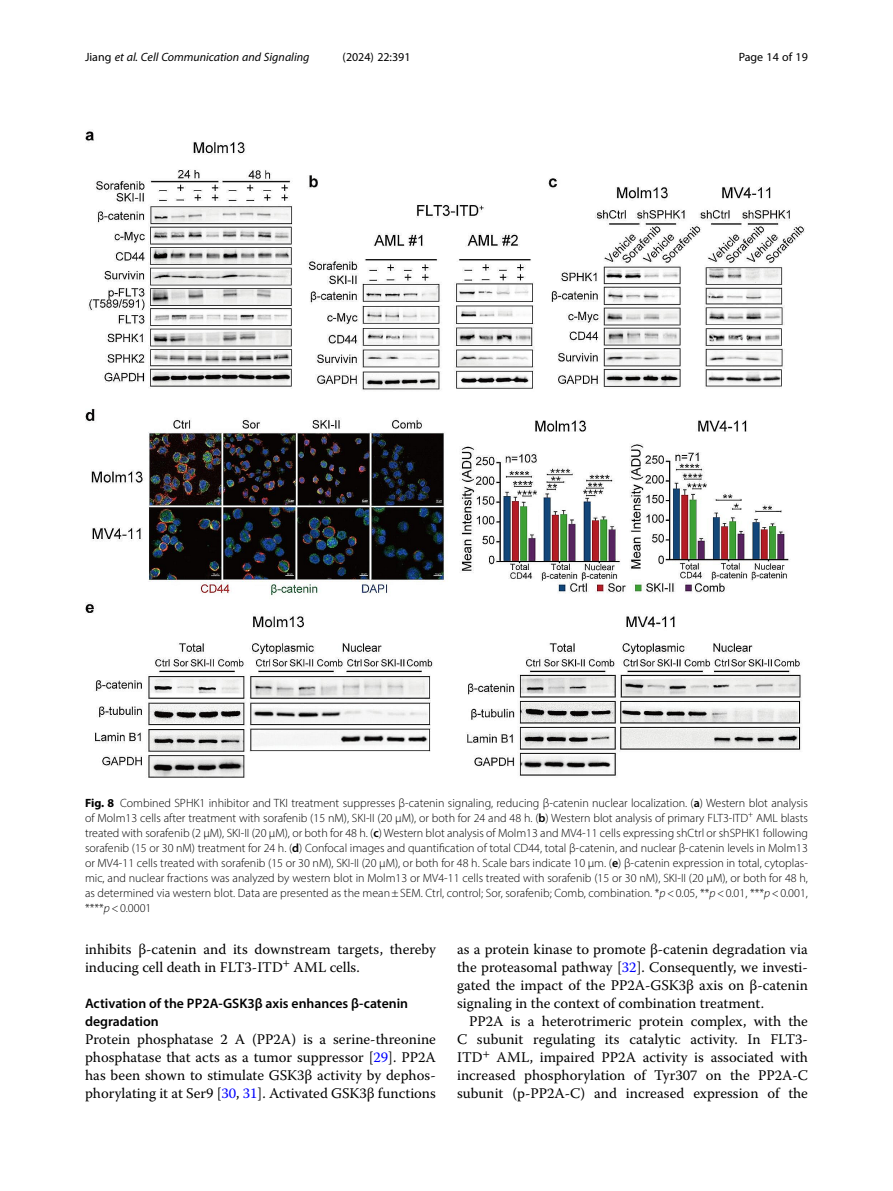
<style>
.page{position:relative;width:893px;height:1191px;background:#fff}
.page>*{position:absolute;margin:0;border:0;box-sizing:border-box;transform-origin:0 0}
.Body_Text{font:14.7px/18px "Warnock Pro";color:#000;text-align:justify}
.Body_Text_Indent{font:14.7px/18px "Warnock Pro";color:#000;text-align:justify}
.Head_2{font:600 13.8px/18px "Myriad Pro";color:#000}
.Figure_Caption{font:300 12px/15px "Myriad Pro";color:#000;text-align:justify}
.t1{font:italic 12px "Myriad Pro";color:#000}
.t2{font:12px "Myriad Pro";color:#000}
.s1{font-style:normal}
.s2{font-weight:700}
.s3{font-weight:600}
.s4{font-style:italic}
.s5{color:#00f}
</style>
<div class="page">
<img style="left:85px;top:129px;width:720px;height:649px">
<p class="t1" style="left:85px;top:50px;width:226px"><span class="s1">Jiang</span> et al. Cell Communication and Signaling</p>
<p class="t2" style="left:343px;top:50px;width:70px">(2024) 22:391</p>
<p class="t2" style="left:739px;top:50px;width:71px">Page 14 of 19</p>
<p class="Figure_Caption" style="left:85px;top:795px;width:724px"><span class="s2">Fig. 8</span> Combined SPHK1 inhibitor and TKI treatment suppresses β-catenin signaling, reducing β-catenin nuclear localization. (<span class="s3">a</span>) Western blot analysis of Molm13 cells after treatment with sorafenib (15 nM), SKI-II (20 µM), or both for 24 and 48 h. (<span class="s3">b</span>) Western blot analysis of primary FLT3-ITD<sup>+</sup> AML blasts treated with sorafenib (2 µM), SKI-II (20 µM), or both for 48 h. (<span class="s3">c</span>) Western blot analysis of Molm13 and MV4-11 cells expressing shCtrl or shSPHK1 following sorafenib (15 or 30 nM) treatment for 24 h. (<span class="s3">d</span>) Confocal images and quantification of total CD44, total β-catenin, and nuclear β-catenin levels in Molm13 or MV4-11 cells treated with sorafenib (15 or 30 nM), SKI-II (20 µM), or both for 48 h. Scale bars indicate 10 μm. (<span class="s3">e</span>) β-catenin expression in total, cytoplas&shy;mic, and nuclear fractions was analyzed by western blot in Molm13 or MV4-11 cells treated with sorafenib (15 or 30 nM), SKI-II (20 µM), or both for 48 h, as determined via western blot. Data are presented as the mean±SEM. Ctrl, control; Sor, sorafenib; Comb, combination. *<span class="s4">p</span>&lt;0.05, **<span class="s4">p</span>&lt;0.01, ***<span class="s4">p</span>&lt;0.001, ****<span class="s4">p</span>&lt;0.0001</p>
<p class="Body_Text" style="left:85px;top:940px;width:352px">inhibits β-catenin and its downstream targets, thereby inducing cell death in FLT3-ITD<sup>+</sup> AML cells.</p>
<p class="Head_2" style="left:85px;top:994px;width:325px">Activation of the PP2A-GSK3β axis enhances β-catenin degradation</p>
<p class="Body_Text" style="left:85px;top:1030px;width:352px">Protein phosphatase 2 A (PP2A) is a serine-threonine phosphatase that acts as a tumor suppressor [<span class="s5">29</span>]. PP2A has been shown to stimulate GSK3β activity by dephos&shy;phorylating it at Ser9 [<span class="s5">30</span>, <span class="s5">31</span>]. Activated GSK3β functions</p>
<p class="Body_Text" style="left:457px;top:940px;width:352px">as a protein kinase to promote β-catenin degradation via the proteasomal pathway [<span class="s5">32</span>]. Consequently, we investi&shy;gated the impact of the PP2A-GSK3β axis on β-catenin signaling in the context of combination treatment.</p>
<p class="Body_Text_Indent" style="left:457px;top:1012px;width:352px;text-indent:12px">PP2A is a heterotrimeric protein complex, with the C subunit regulating its catalytic activity. In FLT3- ITD<sup>+</sup> AML, impaired PP2A activity is associated with increased phosphorylation of Tyr307 on the PP2A-C subunit (p-PP2A-C) and increased expression of the</p>
</div>
